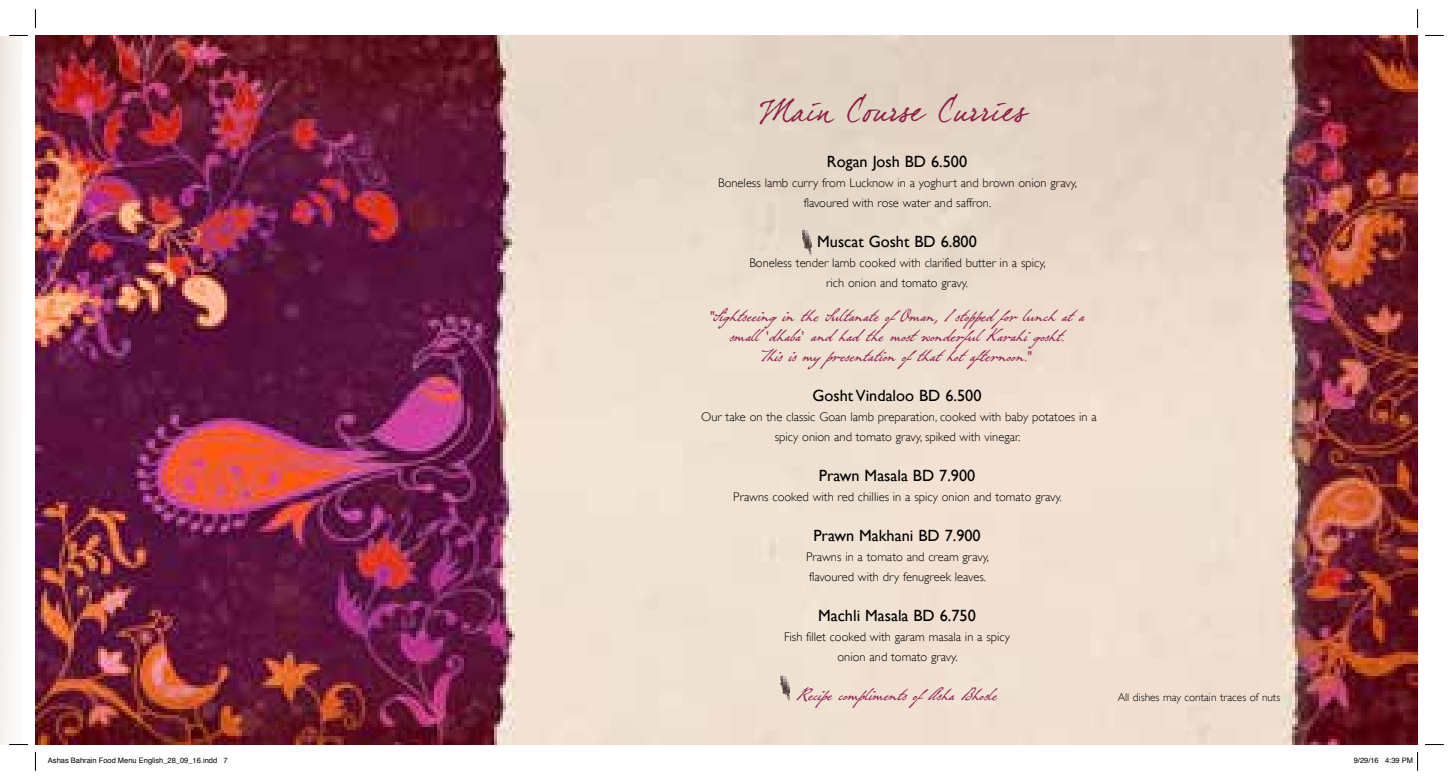
<style>
.page{position:relative;width:1453px;height:780px;background:#fff}
.page>*{position:absolute;margin:0;border:0;box-sizing:border-box;transform-origin:0 0}
.t1{font:30px "Dear Joefour";letter-spacing:.015em;color:#8a2145}
.t2{font:22.5px/20px "P22 Grosvenor";color:#932754;text-align:center}
.t3{font:16.25px "Gill Sans";color:#000}
.t4{font:300 12.5px/20px "Gill Sans";color:#000;text-align:center}
.t5{font:300 11.25px "Gill Sans";color:#000}
.t6{font:7.5px "Helvetica";color:#000}
</style>
<div class="page">
<img style="left:35px;top:35px;width:1382px;height:709px">
<img style="left:801px;top:229px;width:11px;height:26px">
<img style="left:779px;top:674px;width:11px;height:26px">
<svg style="left:9px;top:35px;width:19px;height:1px"></svg>
<svg style="left:1425px;top:35px;width:19px;height:1px"></svg>
<svg style="left:9px;top:743px;width:19px;height:2px"></svg>
<svg style="left:1425px;top:744px;width:19px;height:1px"></svg>
<svg style="left:35px;top:9px;width:1px;height:19px"></svg>
<svg style="left:35px;top:752px;width:1px;height:18px"></svg>
<svg style="left:1417px;top:9px;width:1px;height:19px"></svg>
<svg style="left:1417px;top:752px;width:1px;height:18px"></svg>
<h1 class="t1" style="left:760px;top:93px;width:268px">Main Course Curries</h1>
<h3 class="t3" style="left:827px;top:152px;width:142px">Rogan Josh BD 6.500</h3>
<p class="t4" style="left:718px;top:172px;width:360px">Boneless lamb curry from Lucknow in a yoghurt and brown onion gravy, flavoured with rose water and saffron.</p>
<h3 class="t3" style="left:817px;top:232px;width:161px">Muscat Gosht BD 6.800</h3>
<p class="t4" style="left:749px;top:252px;width:298px">Boneless tender lamb cooked with clarified butter in a spicy, rich onion and tomato gravy.</p>
<h2 class="t2" style="left:709px;top:308px;width:376px">"Sightseeing in the Sultanate ofOman, I stopped for lunch at a small 'dhaba' and had the most wonderful Karahi gosht.<br>This is my presentation ofthat hot afternoon."</h2>
<h3 class="t3" style="left:812px;top:386px;width:170px">Gosht Vindaloo BD 6.500</h3>
<p class="t4" style="left:701px;top:407px;width:397px">Our take on the classic Goan lamb preparation, cooked with baby potatoes in a spicy onion and tomato gravy, spiked with vinegar.</p>
<h3 class="t3" style="left:819px;top:466px;width:158px">Prawn Masala BD 7.900</h3>
<p class="t4" style="left:733px;top:487px;width:330px">Prawns cooked with red chillies in a spicy onion and tomato gravy.</p>
<h3 class="t3" style="left:813px;top:526px;width:169px">Prawn Makhani BD 7.900</h3>
<p class="t4" style="left:806px;top:547px;width:184px;text-align:left">Prawns in a tomato and cream gravy, flavoured with dry fenugreek leaves.</p>
<h3 class="t3" style="left:818px;top:606px;width:159px">Machli Masala BD 6.750</h3>
<p class="t4" style="left:784px;top:627px;width:227px">Fish fillet cooked with garam masala in a spicy onion and tomato gravy.</p>
<h2 class="t2" style="left:796px;top:687px;width:202px">Recipe compliments ofAsha Bhosle</h2>
<p class="t5" style="left:1118px;top:690px;width:164px">All dishes may contain traces of nuts</p>
<p class="t6" style="left:48px;top:755px;width:181px">Ashas Bahrain Food Menu English_28_09_16.indd 7</p>
<p class="t6" style="left:1354px;top:755px;width:61px">9/29/16 4:39 PM</p>
</div>
